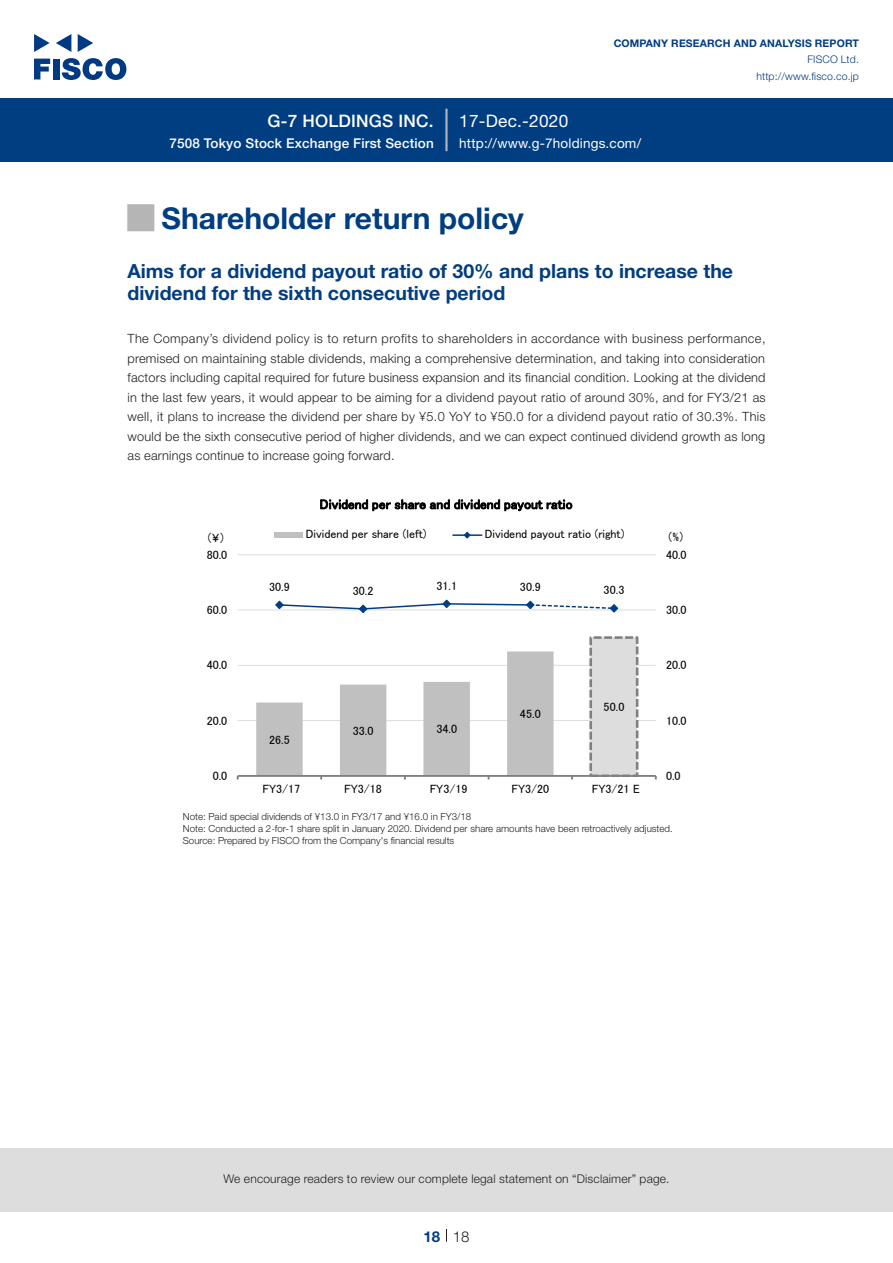
<style>
.page{position:relative;width:893px;height:1263px;background:#fff}
.page>*{position:absolute;margin:0;border:0;box-sizing:border-box;transform-origin:0 0}
.t1{font:700 30px "Helvetica Neue LT Std";color:#003d81}
.t2{font:700 27px "Koz Go Pro";color:#b5b5b6}
.t3{font:700 19.5px/22.5px "Helvetica Neue LT Std";color:#003d81}
.t4{font:500 17.25px "Helvetica Neue LT Std";letter-spacing:.015em;color:#fff}
.t5{font:17.25px "Helvetica Neue LT Std";letter-spacing:.015em;color:#fff}
.t6{font:300 15px "Helvetica Neue LT Std";color:#231f20}
.t7{font:700 15px "Helvetica Neue LT Std";color:#003d81}
.t8{font:13.5px "MS P Gothic";letter-spacing:.01em;color:#000}
.t9{font:500 13.5px "Helvetica Neue LT Std";letter-spacing:.015em;color:#fff}
.t10{font:13.5px "Helvetica Neue LT Std";letter-spacing:.015em;color:#fff}
.t11{font:300 12.75px/19.5px "Helvetica Neue LT Std";letter-spacing:.015em;color:#231f20;text-align:justify}
.t12{font:12.15px "MS P Gothic";color:#000}
.t13{font:12px "MS P Gothic";letter-spacing:-.005em;color:#000}
.t14{font:300 12px "Helvetica Neue LT Std";letter-spacing:.015em;color:#231f20}
.t15{font:700 10.5px "Helvetica Neue LT Std";letter-spacing:.015em;color:#003d81}
.t16{font:300 10.5px/16.5px "Helvetica Neue LT Std";letter-spacing:.015em;color:#003d81;text-align:right}
.t17{font:300 9.75px/12px "Helvetica Neue LT Std";color:#231f20}
</style>
<div class="page">
<div style="left:0;top:1148px;width:893px;height:64px;background:#ddd"></div>
<svg style="left:34px;top:59px;width:16px;height:20px"></svg>
<div style="left:53px;top:59px;width:6px;height:20px;background:#003a83"></div>
<svg style="left:62px;top:58px;width:64px;height:22px"></svg>
<svg style="left:34px;top:34px;width:16px;height:18px"></svg>
<svg style="left:78px;top:34px;width:15px;height:18px"></svg>
<svg style="left:56px;top:34px;width:15px;height:18px"></svg>
<div style="left:0;top:98px;width:893px;height:64px;background:#003d81"></div>
<hr style="left:445px;top:109px;width:3px;height:42px;background:#b5b5b6">
<svg style="left:446px;top:1229px;width:1px;height:13px"></svg>
<hr style="left:238px;top:720px;width:418px;height:1px;background:#ddd">
<hr style="left:238px;top:665px;width:418px;height:1px;background:#ddd">
<hr style="left:238px;top:610px;width:418px;height:1px;background:#ddd">
<hr style="left:238px;top:554px;width:418px;height:1px;background:#ddd">
<div style="left:591px;top:637px;width:46px;height:139px;background:#ddd"></div>
<div style="left:589px;top:636px;width:49px;height:141px;border:3px dashed #808080"></div>
<hr style="left:238px;top:775px;width:418px;height:2px;background:#808080">
<svg style="left:256px;top:651px;width:298px;height:128px"></svg>
<svg style="left:275px;top:599px;width:344px;height:14px"></svg>
<div style="left:274px;top:532px;width:29px;height:6px;background:#c0c0c0"></div>
<hr style="left:453px;top:534px;width:29px;height:2px;background:#003d81">
<svg style="left:463px;top:532px;width:8px;height:7px"></svg>
<h3 class="t4" style="left:267px;top:110px;width:168px">G-7 HOLDINGS INC.</h3>
<p class="t9" style="left:169px;top:135px;width:266px">7508 Tokyo Stock Exchange First Section</p>
<h3 class="t5" style="left:459px;top:110px;width:111px">17-Dec.-2020</h3>
<p class="t15" style="left:614px;top:37px;width:247px">COMPANY RESEARCH AND ANALYSIS REPORT</p>
<p class="t16" style="left:756px;top:51px;width:104px">FISCO Ltd. http://www.fisco.co j p.</p>
<p class="t10" style="left:459px;top:135px;width:183px">http://www g. -7holdings.com/</p>
<h2 class="t2" style="left:128px;top:200px;width:28px">█</h2>
<h3 class="t3" style="left:128px;top:259px;width:607px">Aims for a dividend payout ratio of 30% and plans to increase the dividend for the sixth consecutive period</h3>
<p class="t11" style="left:128px;top:329px;width:640px">The Company s’ dividend policy is to return profits to shareholders in accordance with business performance, premised on maintaining stable dividends, making a comprehensive determination, and taking into consideration factors including capital required for future business expansion and its financial condition. Looking at the dividend in the last few years it, would appear to be aiming for a dividend payout ratio of around 30%, and for FY3/21 as well it, plans to increase the dividend per share by ¥5.0 YoY to ¥50.0 for a dividend payout ratio of 30.3%. This would be the sixth consecutive period of higher dividends, and we can expect continued dividend growth as long as earnings continue to increase going forward.</p>
<h1 class="t1" style="left:162px;top:200px;width:364px">Shareholder return policy</h1>
<p class="t8" style="left:320px;top:497px;width:254px">Dividend per share and dividend payout ratio</p>
<p class="t13" style="left:206px;top:531px;width:21px">(¥)</p>
<p class="t13" style="left:485px;top:528px;width:141px">Dividend payout ratio (right(</p>
<p class="t13" style="left:306px;top:528px;width:122px">Dividend per share (left)</p>
<p class="t13" style="left:207px;top:548px;width:22px">80.0</p>
<p class="t13" style="left:207px;top:604px;width:22px">60.0</p>
<p class="t13" style="left:207px;top:659px;width:22px">40.0</p>
<p class="t13" style="left:207px;top:714px;width:22px">20.0</p>
<p class="t12" style="left:213px;top:769px;width:16px">0.0</p>
<p class="t13" style="left:269px;top:581px;width:22px">30.9</p>
<p class="t13" style="left:269px;top:733px;width:22px">26.5</p>
<p class="t13" style="left:262px;top:783px;width:39px">FY3/17</p>
<p class="t13" style="left:353px;top:585px;width:22px">30.2</p>
<p class="t13" style="left:353px;top:724px;width:22px">33.0</p>
<p class="t13" style="left:344px;top:783px;width:39px">FY3/18</p>
<p class="t13" style="left:436px;top:580px;width:22px">31.1</p>
<p class="t12" style="left:436px;top:723px;width:22px">34.0</p>
<p class="t13" style="left:430px;top:783px;width:39px">FY3/19</p>
<p class="t13" style="left:520px;top:581px;width:22px">30.9</p>
<p class="t13" style="left:520px;top:708px;width:22px">45.0</p>
<p class="t13" style="left:512px;top:783px;width:39px">FY3/20</p>
<p class="t13" style="left:604px;top:584px;width:22px">30.3</p>
<p class="t13" style="left:604px;top:701px;width:22px">50.0</p>
<p class="t13" style="left:592px;top:783px;width:50px">FY3/21 E</p>
<p class="t13" style="left:667px;top:530px;width:20px">(%)</p>
<p class="t13" style="left:666px;top:548px;width:22px">40.0</p>
<p class="t13" style="left:666px;top:604px;width:22px">30.0</p>
<p class="t13" style="left:666px;top:659px;width:22px">20.0</p>
<p class="t13" style="left:666px;top:714px;width:22px">10.0</p>
<p class="t12" style="left:666px;top:769px;width:16px">0.0</p>
<p class="t17" style="left:183px;top:810px;width:492px">Note: Paid special dividends of ¥13.0 in FY3/17 and ¥16.0 in FY3/18<br>Note: Conducted a 2-for-1 share split in January 2020. Dividend per share amounts have been retroactively adjusted.<br>Source: Prepared by FISCO from the Company s' financial results</p>
<p class="t14" style="left:223px;top:1171px;width:448px">We encourage readers to review our complete legal statement on “Disclaimer” page.</p>
<p class="t7" style="left:423px;top:1227px;width:18px">18</p>
<p class="t6" style="left:453px;top:1227px;width:18px">18</p>
</div>
